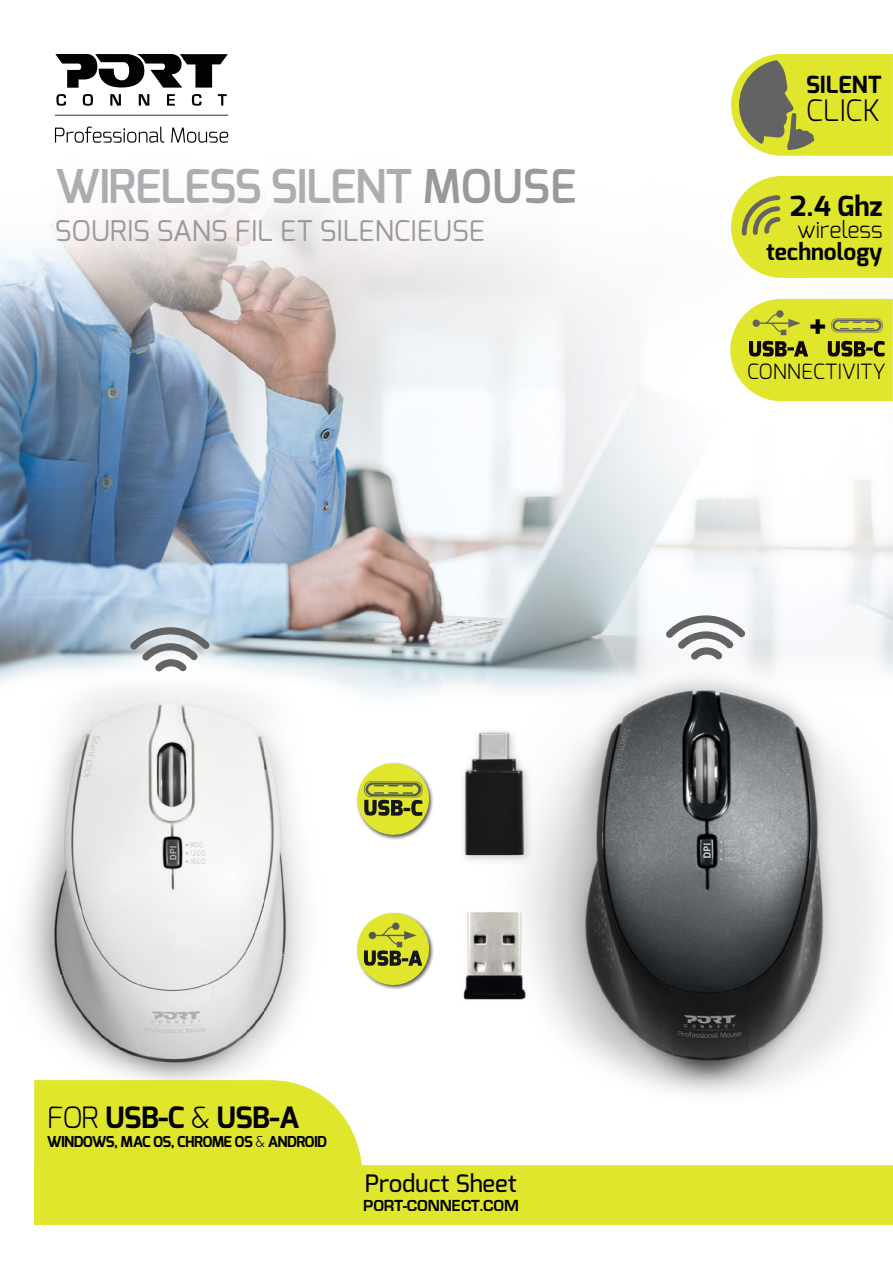
<style>
.page{position:relative;width:893px;height:1263px;background:#fff}
.page>*{position:absolute;margin:0;border:0;box-sizing:border-box;transform-origin:0 0}
.t1{font:600 46.5px "Exo";letter-spacing:-.03em;color:#aeacb1}
.t2{font:700 34.95px "Exo";color:#000}
.t3{font:700 29.4px "Exo";letter-spacing:-.02em;color:#000}
.t4{font:300 29.4px "Exo";color:#000}
.t5{font:28.5px "Exo";color:#9b979d}
.t6{font:700 27.45px "Exo";color:#010202}
.t7{font:500 24px "Exo";color:#000}
.t8{font:700 23.55px "Exo";color:#000}
.t9{font:700 23.1px "Exo";color:#010202}
.t10{font:300 23.1px "Exo";color:#010202}
.t11{font:300 21px "Exo";color:#000}
.t12{font:700 16.5px "Eurostile";color:#000}
.t13{font:700 15px "Exo";letter-spacing:-.04em;color:#000}
.s1{color:#9b979d}
.s2{font-weight:300}
</style>
<div class="page">
<img style="left:0;top:94px;width:893px;height:999px">
<div style="left:34px;top:1165px;width:859px;height:60px;background:#e0e62b"></div>
<svg style="left:34px;top:1080px;width:329px;height:85px;background:#e2e739"></svg>
<svg style="left:731px;top:54px;width:162px;height:102px;background:#c7cb46"></svg>
<svg style="left:730px;top:299px;width:163px;height:102px;background:#d0d439"></svg>
<svg style="left:731px;top:176px;width:162px;height:102px;background:#dde33c"></svg>
<svg style="left:56px;top:94px;width:10px;height:12px"></svg>
<svg style="left:83px;top:94px;width:10px;height:12px"></svg>
<svg style="left:110px;top:94px;width:11px;height:12px"></svg>
<svg style="left:139px;top:94px;width:10px;height:12px"></svg>
<svg style="left:167px;top:94px;width:8px;height:12px"></svg>
<svg style="left:192px;top:94px;width:10px;height:12px"></svg>
<svg style="left:218px;top:94px;width:9px;height:12px"></svg>
<svg style="left:55px;top:54px;width:173px;height:34px"></svg>
<hr style="left:55px;top:115px;width:173px;height:1px;background:#020203">
<svg style="left:55px;top:126px;width:109px;height:17px"></svg>
<svg style="left:171px;top:128px;width:57px;height:15px"></svg>
<div style="left:355px;top:911px;width:79px;height:79px;background:#fff"></div>
<svg style="left:353px;top:909px;width:80px;height:80px"></svg>
<svg style="left:354px;top:759px;width:79px;height:80px"></svg>
<svg style="left:666px;top:615px;width:79px;height:45px"></svg>
<svg style="left:130px;top:627px;width:80px;height:44px"></svg>
<h1 class="t1" style="left:55px;top:157px;width:523px">WIRELESS SILENT <span class="s1">MOUSE</span></h1>
<h3 class="t5" style="left:55px;top:212px;width:432px">SOURIS SANS FIL ET SILENCIEUSE</h3>
<h3 class="t8" style="left:806px;top:69px;width:77px">SILENT</h3>
<h3 class="t4" style="left:806px;top:91px;width:75px">CLICK</h3>
<h3 class="t6" style="left:790px;top:188px;width:94px">2.4 Ghz</h3>
<h3 class="t10" style="left:797px;top:215px;width:87px">wireless</h3>
<h3 class="t9" style="left:766px;top:237px;width:118px">technology</h3>
<h2 class="t2" style="left:809px;top:304px;width:18px">+</h2>
<h3 class="t11" style="left:747px;top:358px;width:140px">CONNECTIVITY</h3>
<h3 class="t3" style="left:47px;top:1098px;width:254px"><span class="s2">FOR</span> USB-C <span class="s2">&amp;</span> USB-A</h3>
<p class="t13" style="left:47px;top:1132px;width:282px">WINDOWS, MAC OS, CHROME OS <span class="s2">&amp;</span> ANDROID</p>
<h3 class="t7" style="left:365px;top:1168px;width:153px">Product Sheet</h3>
<p class="t12" style="left:363px;top:1198px;width:157px">PORT-CONNECT.COM</p>
</div>
